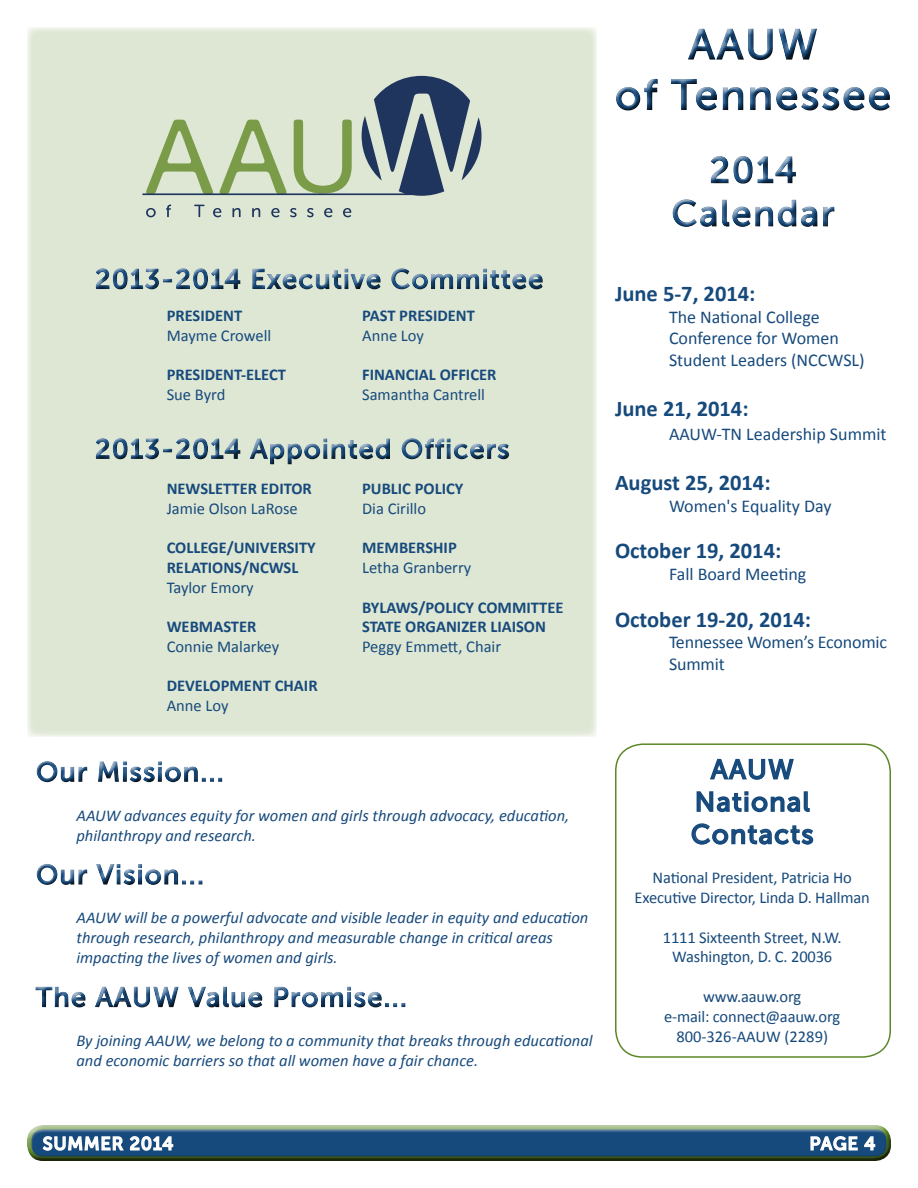
<style>
.page{position:relative;width:918px;height:1188px;background:#fff}
.page>*{position:absolute;margin:0;border:0;box-sizing:border-box;transform-origin:0 0}
.t1{font:42px/50.4px "Museo Sans 500";letter-spacing:.05em;color:#174a7c;text-align:center}
.t2{font:36px/43.2px "Museo Sans 500";letter-spacing:.05em;color:#174a7c;text-align:center}
.t3{font:27px/32.4px "Museo Sans 500";letter-spacing:.05em;color:#174a7c;text-align:center}
.t4{font:700 22.5px "Calibri";color:#174a7c}
.t5{font:18px/21.6px "Calibri";color:#174a7c}
.t6{font:18px "Museo Sans 500";letter-spacing:.05em;color:#fff}
.t7{font:italic 16.5px/19.8px "Calibri";color:#174a7c}
.t8{font:16.5px/19.8px "Calibri";letter-spacing:-.01em;color:#174a7c;text-align:center}
.t9{font:700 16.5px/19.8px "Calibri";color:#174a7c}
</style>
<div class="page">
<svg style="left:710px;top:758px;width:84px;height:22px"></svg>
<svg style="left:696px;top:791px;width:114px;height:22px"></svg>
<svg style="left:691px;top:823px;width:123px;height:22px"></svg>
<div style="left:615px;top:743px;width:276px;height:315px;border:2px solid #5c8727;border-radius:27px"></div>
<div style="left:20px;top:1118px;width:874px;height:40px;background:#fff;opacity:.75"></div>
<div style="left:24px;top:1128px;width:874px;height:35px;background:#000;opacity:.75"></div>
<div style="left:612px;top:24px;width:285px;height:210px;background:#000;opacity:.75"></div>
<div style="left:27px;top:27px;width:570px;height:710px;background:#dee7d4"></div>
<svg style="left:143px;top:76px;width:339px;height:120px"></svg>
<svg style="left:146px;top:208px;width:10px;height:9px"></svg>
<svg style="left:166px;top:205px;width:5px;height:12px"></svg>
<svg style="left:194px;top:205px;width:11px;height:12px"></svg>
<svg style="left:213px;top:208px;width:8px;height:9px"></svg>
<svg style="left:232px;top:208px;width:9px;height:9px"></svg>
<svg style="left:252px;top:208px;width:8px;height:9px"></svg>
<svg style="left:271px;top:208px;width:9px;height:9px"></svg>
<svg style="left:290px;top:208px;width:7px;height:9px"></svg>
<svg style="left:307px;top:208px;width:7px;height:9px"></svg>
<svg style="left:324px;top:208px;width:8px;height:9px"></svg>
<svg style="left:343px;top:208px;width:8px;height:9px"></svg>
<div style="left:90px;top:434px;width:427px;height:35px;background:#000;opacity:.75"></div>
<div style="left:90px;top:264px;width:460px;height:33px;background:#000;opacity:.75"></div>
<div style="left:32px;top:757px;width:198px;height:33px;background:#000;opacity:.75"></div>
<div style="left:32px;top:860px;width:178px;height:32px;background:#000;opacity:.75"></div>
<div style="left:29px;top:982px;width:384px;height:33px;background:#000;opacity:.75"></div>
<h1 class="t1" style="left:615px;top:19px;width:278px">AAUW<br>of Tennessee</h1>
<h3 class="t3" style="left:95px;top:263px;width:450px">2013-2014 Executive Committee</h3>
<p class="t9" style="left:167px;top:305px;width:77px">PRESIDENT</p>
<p class="t8" style="left:167px;top:325px;width:106px">Mayme Crowell</p>
<p class="t9" style="left:167px;top:364px;width:121px">PRESIDENT-ELECT</p>
<p class="t8" style="left:167px;top:384px;width:60px">Sue Byrd</p>
<p class="t9" style="left:362px;top:305px;width:114px">PAST PRESIDENT</p>
<p class="t8" style="left:362px;top:325px;width:63px">Anne Loy</p>
<p class="t9" style="left:362px;top:364px;width:136px">FINANCIAL OFFICER</p>
<p class="t8" style="left:362px;top:384px;width:124px">Samantha Cantrell</p>
<h3 class="t3" style="left:95px;top:433px;width:416px">2013-2014 Appointed Officers</h3>
<p class="t9" style="left:167px;top:478px;width:147px">NEWSLETTER EDITOR</p>
<p class="t8" style="left:167px;top:498px;width:133px">Jamie Olson LaRose</p>
<p class="t9" style="left:167px;top:537px;width:151px">COLLEGE/UNIVERSITY<br>RELATIONS/NCWSL</p>
<p class="t8" style="left:167px;top:577px;width:89px">Taylor Emory</p>
<p class="t9" style="left:167px;top:617px;width:91px">WEBMASTER</p>
<p class="t8" style="left:167px;top:636px;width:114px">Connie Malarkey</p>
<p class="t9" style="left:167px;top:675px;width:152px">DEVELOPMENT CHAIR</p>
<p class="t8" style="left:167px;top:695px;width:63px">Anne Loy</p>
<p class="t9" style="left:362px;top:478px;width:103px">PUBLIC POLICY</p>
<p class="t8" style="left:362px;top:498px;width:65px">Dia Cirillo</p>
<p class="t9" style="left:362px;top:537px;width:96px">MEMBERSHIP</p>
<p class="t8" style="left:362px;top:557px;width:111px">Letha Granberry</p>
<p class="t9" style="left:362px;top:597px;width:203px">BYLAWS/POLICY COMMITTEE<br>STATE ORGANIZER LIAISON</p>
<p class="t8" style="left:362px;top:636px;width:141px">Peggy Emmett, Chair</p>
<h3 class="t3" style="left:36px;top:756px;width:189px">Our Mission...</h3>
<p class="t7" style="left:76px;top:805px;width:494px">AAUW advances equity for women and girls through advocacy, education, philanthropy and research.</p>
<h3 class="t3" style="left:36px;top:858px;width:169px">Our Vision...</h3>
<p class="t7" style="left:76px;top:907px;width:513px">AAUW will be a powerful advocate and visible leader in equity and education through research, philanthropy and measurable change in critical areas impacting the lives of women and girls.</p>
<h3 class="t3" style="left:36px;top:981px;width:372px">The AAUW Value Promise...</h3>
<p class="t7" style="left:76px;top:1030px;width:518px">By joining AAUW, we belong to a community that breaks through educational and economic barriers so that all women have a fair chance.</p>
<h2 class="t2" style="left:672px;top:149px;width:164px">2014<br>Calendar</h2>
<h3 class="t4" style="left:615px;top:278px;width:142px">June 5-7, 2014:</h3>
<p class="t5" style="left:669px;top:305px;width:197px">The National College<br>Conference for Women<br>Student Leaders (NCCWSL)</p>
<h3 class="t4" style="left:615px;top:393px;width:135px">June 21, 2014:</h3>
<p class="t5" style="left:669px;top:422px;width:219px">AAUW-TN Leadership Summit</p>
<h3 class="t4" style="left:615px;top:467px;width:157px">August 25, 2014:</h3>
<p class="t5" style="left:669px;top:494px;width:164px">Women's Equality Day</p>
<h3 class="t4" style="left:615px;top:535px;width:168px">October 19, 2014:</h3>
<p class="t5" style="left:669px;top:563px;width:139px">Fall Board Meeting</p>
<h3 class="t4" style="left:615px;top:603px;width:198px">October 19-20, 2014:</h3>
<p class="t5" style="left:669px;top:631px;width:220px">Tennessee Women’s Economic<br>Summit</p>
<h3 class="t3" style="left:691px;top:753px;width:124px">AAUW<br>National<br>Contacts</h3>
<p class="t8" style="left:635px;top:867px;width:237px">National President, Patricia Ho<br>Executive Director, Linda D. Hallman</p>
<p class="t8" style="left:663px;top:927px;width:180px">1111 Sixteenth Street, N.W.<br>Washington, D. C. 20036</p>
<p class="t8" style="left:664px;top:986px;width:177px">www.aauw.org<br>e-mail: connect@aauw.org<br>800-326-AAUW (2289)</p>
<p class="t6" style="left:43px;top:1134px;width:132px">SUMMER 2014</p>
<p class="t6" style="left:810px;top:1134px;width:67px">PAGE 4</p>
</div>
